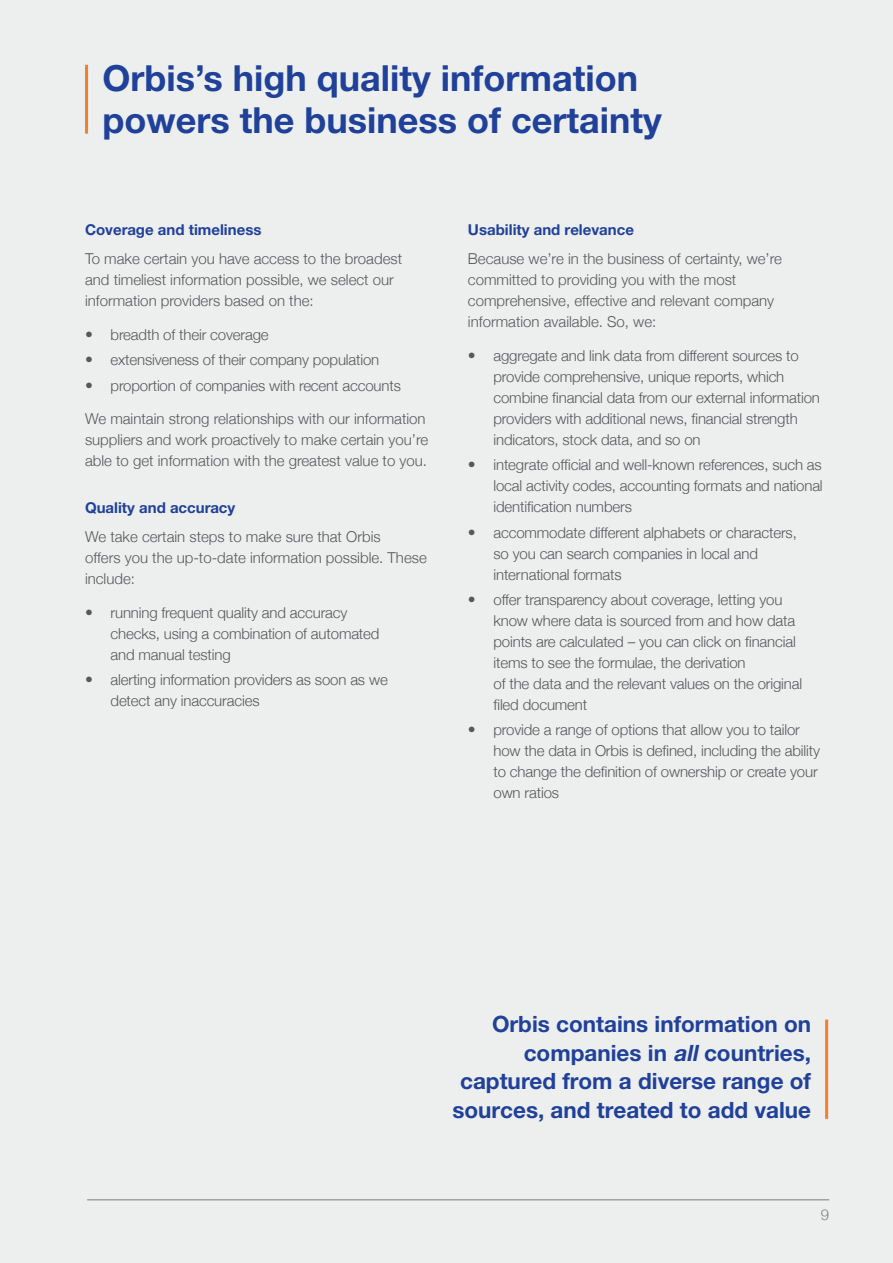
<style>
.page{position:relative;width:893px;height:1263px;background:#edeeee}
.page>*{position:absolute;margin:0;border:0;box-sizing:border-box;transform-origin:0 0}
.Page_heading{font:700 36px "Helvetica Neue LTW1 G";color:#20419a}
.Subhead{font:700 22.5px/28.5px "Helvetica Neue LTW1 G";color:#20419a;text-align:right}
.Body_copy{font:300 15px/21px "Helvetica Neue";letter-spacing:-.01em;color:#57585a}
.Subhead-2{font:700 15px "Helvetica Neue LTW1 G";color:#20419a}
.t1{font:300 15px "Helvetica Neue";color:#7b8080}
.s1{font-family:"Helvetica Neue LTW1 G";font-weight:700;font-size:15.75px}
.s2{font-style:italic}
</style>
<div class="page">
<hr style="left:87px;top:1199px;width:742px;height:1px;background:#7b8080">
<hr style="left:85px;top:65px;width:3px;height:69px;background:#f47f2a">
<hr style="left:825px;top:1019px;width:3px;height:100px;background:#f47f2a">
<p class="Page_heading" style="left:102px;top:56px;width:537px">Orbis’s high quality information</p>
<p class="Page_heading" style="left:102px;top:98px;width:561px">powers the business of certainty</p>
<p class="Subhead-2" style="left:85px;top:220px;width:178px">Coverage and timeliness</p>
<p class="Body_copy" style="left:85px;top:247px;width:319px">To make certain you have access to the broadest and timeliest information possible, we select our information providers based on the:</p>
<p class="Body_copy" style="left:85px;top:323px;width:185px"><span class="s1">•</span> breadth of their coverage</p>
<p class="Body_copy" style="left:85px;top:348px;width:296px"><span class="s1">•</span> extensiveness of their company population</p>
<p class="Body_copy" style="left:85px;top:374px;width:317px"><span class="s1">•</span> proportion of companies with recent accounts</p>
<p class="Body_copy" style="left:85px;top:407px;width:345px">We maintain strong relationships with our information suppliers and work proactively to make certain you’re able to get information with the greatest value to you.</p>
<p class="Subhead-2" style="left:85px;top:498px;width:152px">Quality and accuracy</p>
<p class="Body_copy" style="left:85px;top:525px;width:343px">We take certain steps to make sure that Orbis<br>offers you the up-to-date information possible. These include:</p>
<p class="Body_copy" style="left:111px;top:601px;width:270px;text-indent:-26px"><span class="s1">•</span> running frequent quality and accuracy checks, using a combination of automated and manual testing</p>
<p class="Body_copy" style="left:111px;top:668px;width:279px;text-indent:-26px"><span class="s1">•</span> alerting information providers as soon as we detect any inaccuracies</p>
<p class="Subhead-2" style="left:468px;top:220px;width:167px">Usability and relevance</p>
<p class="Body_copy" style="left:468px;top:247px;width:316px">Because we’re in the business of certainty, we’re committed to providing you with the most comprehensive, effective and relevant company information available. So, we:</p>
<p class="Body_copy" style="left:493px;top:344px;width:328px;text-indent:-26px"><span class="s1">•</span> aggregate and link data from different sources to provide comprehensive, unique reports, which combine financial data from our external information providers with additional news, financial strength indicators, stock data, and so on</p>
<p class="Body_copy" style="left:493px;top:453px;width:331px;text-align:justify;text-indent:-26px"><span class="s1">•</span> integrate official and well-known references, such as local activity codes, accounting formats and national identification numbers</p>
<p class="Body_copy" style="left:493px;top:521px;width:305px;text-indent:-26px"><span class="s1">•</span> accommodate different alphabets or characters, so you can search companies in local and international formats</p>
<p class="Body_copy" style="left:493px;top:588px;width:310px;text-indent:-26px"><span class="s1">•</span> offer transparency about coverage, letting you know where data is sourced from and how data points are calculated – you can click on financial items to see the formulae, the derivation<br>of the data and the relevant values on the original filed document</p>
<p class="Body_copy" style="left:493px;top:718px;width:328px;text-indent:-26px"><span class="s1">•</span> provide a range of options that allow you to tailor how the data in Orbis is defined, including the ability to change the definition of ownership or create your own ratios</p>
<p class="Subhead" style="left:452px;top:1010px;width:360px">Orbis contains information on companies in <span class="s2">all</span>countries, captured from a diverse range of sources, and treated to add value</p>
<p class="t1" style="left:821px;top:1202px;width:10px">9</p>
</div>
